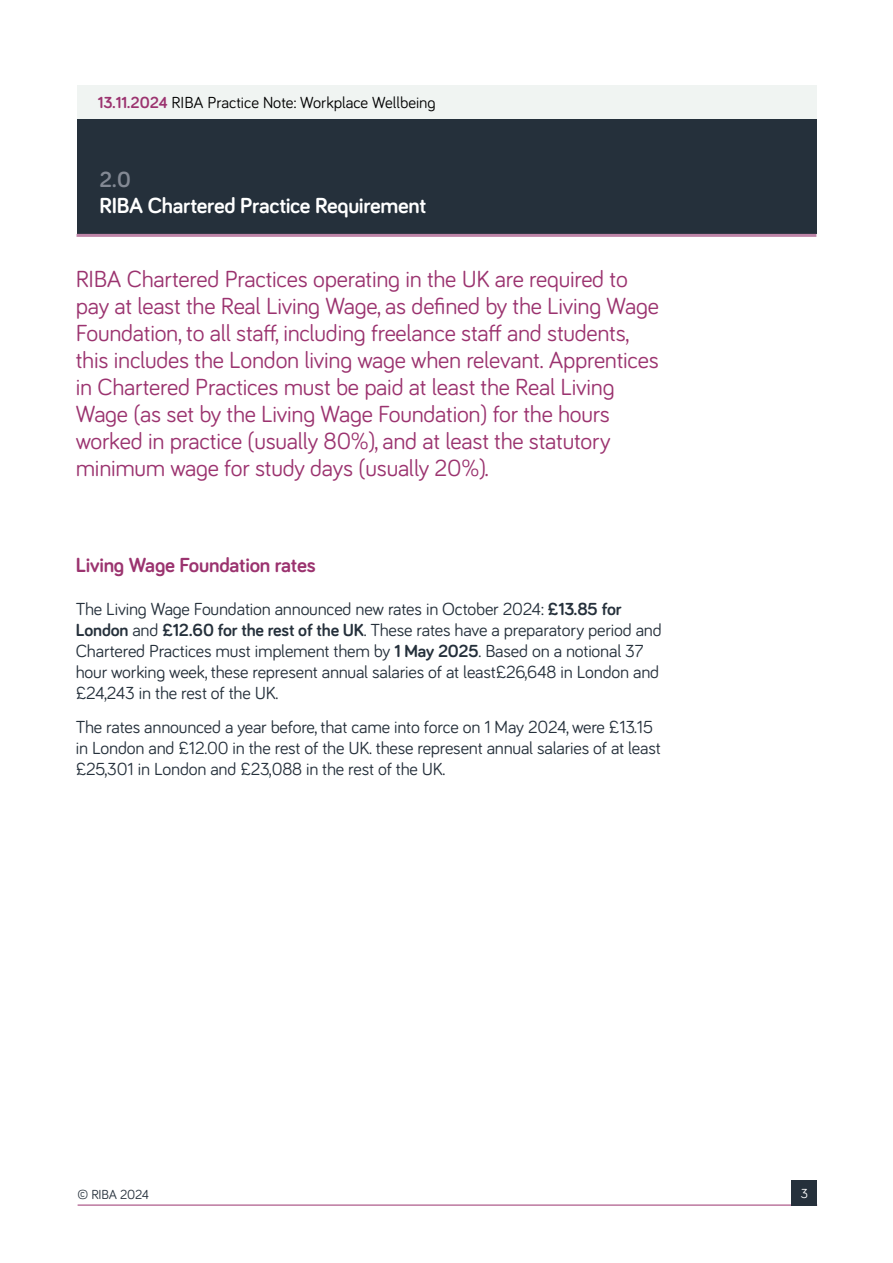
<style>
.page{position:relative;width:893px;height:1263px;background:#fff}
.page>*{position:absolute;margin:0;border:0;box-sizing:border-box;transform-origin:0 0}
.t1{font:24px/27px "Bariol";letter-spacing:-.01em;color:#9b336f}
.t2{font:700 22.5px "Bariol";letter-spacing:-.015em;color:#fff}
.t3{font:700 22.5px "Bariol";color:#838994}
.t4{font:700 21px "Bariol";letter-spacing:-.01em;color:#9b336f}
.t5{font:18px/21px "Bariol";letter-spacing:-.01em;color:#25303b}
.t6{font:16.5px "Bariol";color:#000}
.t7{font:13.5px "Bariol";letter-spacing:-.01em;color:#25303b}
.t8{font:13.5px "Bariol";color:#fff}
.s1{font-weight:700;color:#9b336f}
.s2{font-weight:700}
</style>
<div class="page">
<hr style="left:78px;top:1205px;width:739px;height:1px;background:#9b336f">
<div style="left:792px;top:1180px;width:25px;height:25px;background:#25303b"></div>
<div style="left:77px;top:85px;width:739px;height:34px;background:#f0f4f2"></div>
<div style="left:77px;top:119px;width:739px;height:115px;background:#25303b"></div>
<hr style="left:77px;top:234px;width:739px;height:3px;background:#be84a7">
<p class="t6" style="left:98px;top:91px;width:339px"><span class="s1">13.11.2024</span> RIBA Practice Note: Workplace Wellbeing</p>
<p class="t3" style="left:99px;top:164px;width:33px">2.0</p>
<p class="t2" style="left:99px;top:190px;width:328px">RIBA Chartered Practice Requirement</p>
<p class="t1" style="left:76px;top:264px;width:585px">RIBA Chartered Practices operating in the UK are required to pay at least the Real Living Wage, as defined by the Living Wage Foundation, to all staff, including freelance staff and students, this includes the London living wage when relevant. Apprentices in Chartered Practices must be paid at least the Real Living Wage (as set by the Living Wage Foundation) for the hours worked in practice (usually 80%), and at least the statutory minimum wage for study days (usually 20%).</p>
<p class="t4" style="left:76px;top:551px;width:241px">Living Wage Foundation rates</p>
<p class="t5" style="left:76px;top:597px;width:587px">The Living Wage Foundation announced new rates in October 2024: <span class="s2">£13.85 for London</span> and <span class="s2">£12.60 for the rest of the UK</span>. These rates have a preparatory period and Chartered Practices must implement them by <span class="s2">1 May 2025</span>. Based on a notional 37 hour working week, these represent annual salaries of at least£26,648 in London and £24,243 in the rest of the UK.</p>
<p class="t5" style="left:76px;top:716px;width:587px">The rates announced a year before, that came into force on 1 May 2024, were £13.15 in London and £12.00 in the rest of the UK. these represent annual salaries of at least £25,301 in London and £23,088 in the rest of the UK.</p>
<p class="t7" style="left:78px;top:1185px;width:73px">© RIBA 2024</p>
<p class="t8" style="left:801px;top:1184px;width:9px">3</p>
</div>
